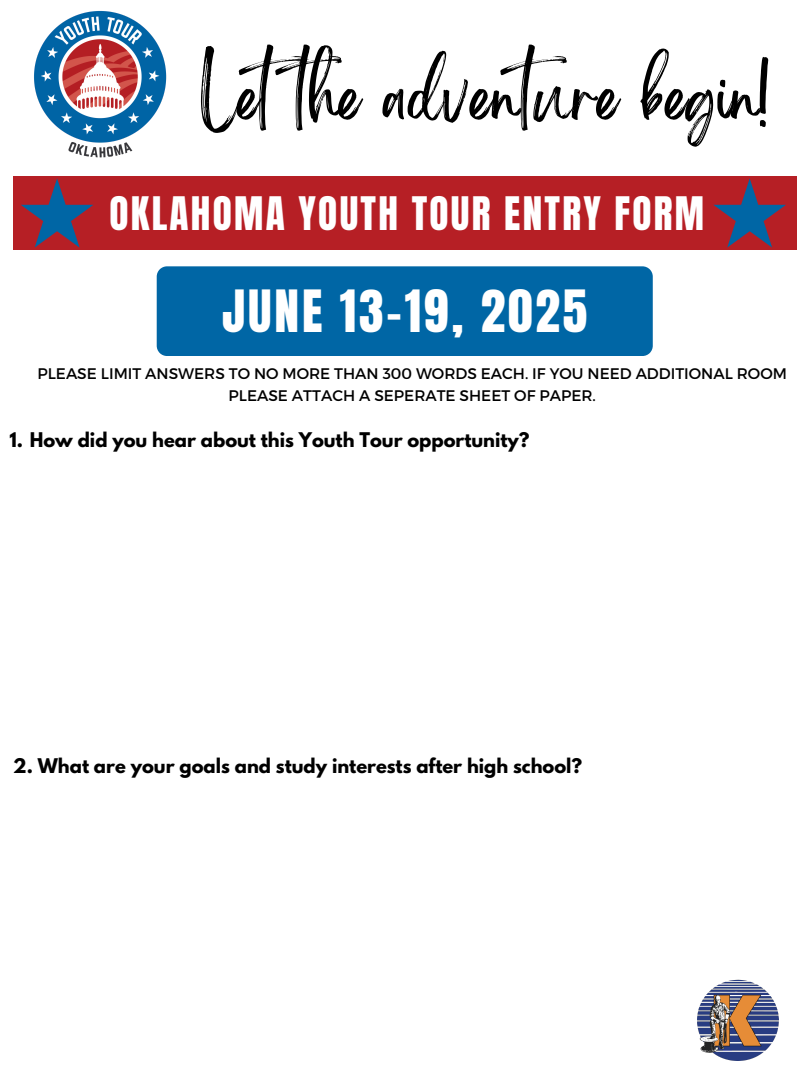
<style>
.page{position:relative;width:810px;height:1080px;background:#fff}
.page>*{position:absolute;margin:0;border:0;box-sizing:border-box;transform-origin:0 0}
.t1{font:56.69px "Brightwall";color:#000}
.t2{font:49.56px "Anton";letter-spacing:.06em;color:#fff}
.t3{font:39.25px "Anton";letter-spacing:.06em;color:#fff}
.t4{font:700 17.94px "League Spartan";color:#000}
.t5{font:15.31px/21.2px "Montserrat";color:#000;text-align:center}
</style>
<div class="page">
<div style="left:13px;top:176px;width:783px;height:74px;background:#b61f25"></div>
<svg style="left:21px;top:178px;width:72px;height:70px"></svg>
<svg style="left:713px;top:178px;width:73px;height:70px"></svg>
<div style="left:157px;top:266px;width:496px;height:90px;background:#0066a5"></div>
<img style="left:34px;top:11px;width:133px;height:147px">
<img style="left:697px;top:979px;width:81px;height:82px">
<h2 class="t1" style="left:200px;top:77px;width:573px">Letthe adventure begin!</h2>
<p class="t3" style="left:110px;top:185px;width:596px">OKLAHOMA YOUTH TOUR ENTRY FORM</p>
<h1 class="t2" style="left:222px;top:276px;width:367px">JUNE 13-19, 2025</h1>
<h4 class="t5" style="left:37px;top:363px;width:751px">PLEASE LIMIT ANSWERS TO NO MORE THAN 300 WORDS EACH. IF YOU NEED ADDITIONAL ROOM<br>PLEASE ATTACH A SEPERATE SHEET OF PAPER.</h4>
<p class="t4" style="left:9px;top:431px;width:522px">1. How did you hear about this Youth Tour opportunity?</p>
<p class="t4" style="left:13px;top:757px;width:570px">2. What are your goals and study interests after high school?</p>
</div>
